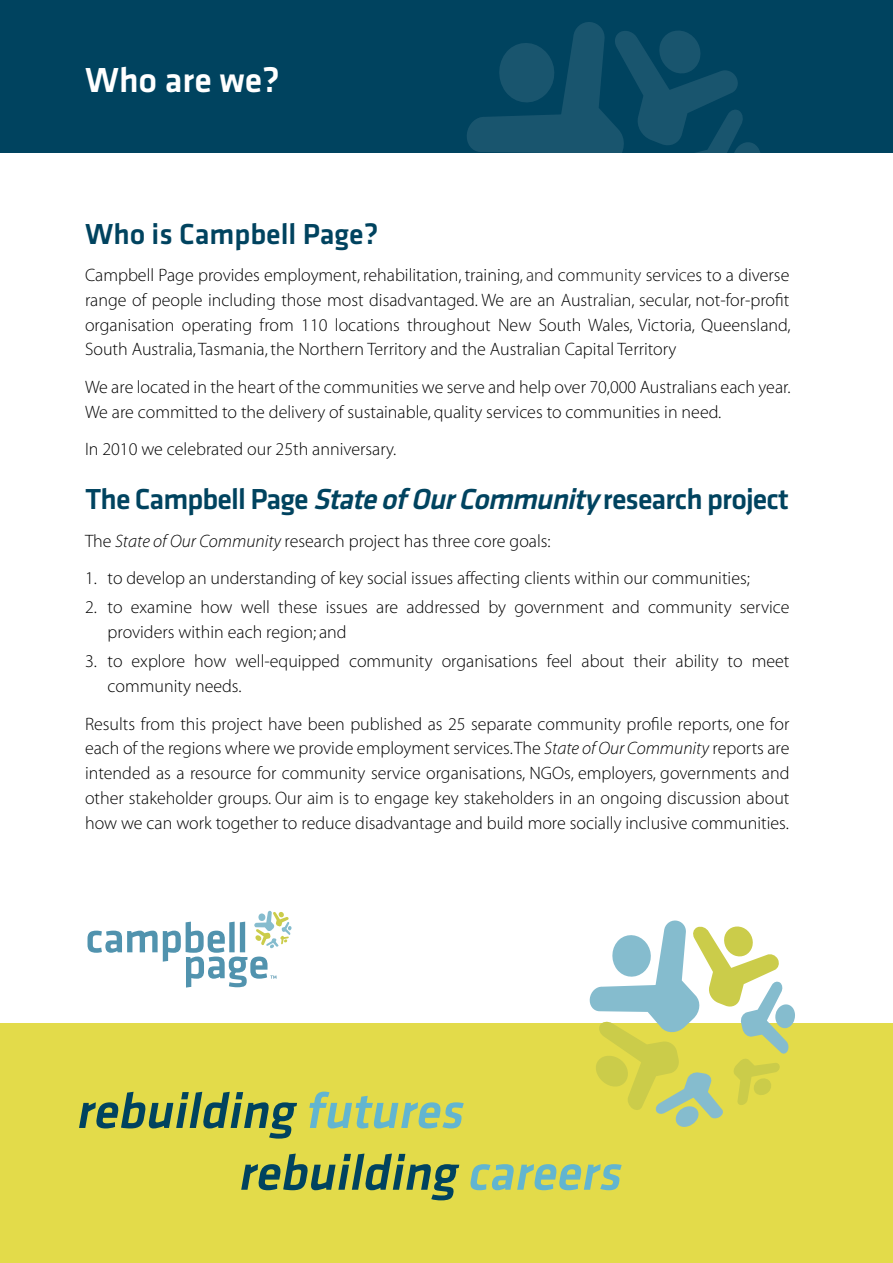
<style>
.page{position:relative;width:893px;height:1263px;background:#fff}
.page>*{position:absolute;margin:0;border:0;box-sizing:border-box;transform-origin:0 0}
.t1{font:italic 500 51.45px/61.8px "Klavika Basic";color:#00435f}
.t2{font:500 36px "Klavika Basic";color:#fff}
.t3{font:500 30px "Klavika Basic";letter-spacing:-.03em;color:#00435f}
.t4{font:500 30px "Klavika Basic";color:#00435f}
.t5{font:18px/24.8px "Myriad MM 215 600";color:#000}
.s1{font-style:italic}
.s2{font-family:"Myriad MM It 215 600"}
.s3{color:#62b5d0}
</style>
<div class="page">
<div style="left:0;top:1024px;width:893px;height:239px;background:#e3db4a"></div>
<div style="left:0;top:0;width:893px;height:152px;background:#00435f"></div>
<svg style="left:88px;top:911px;width:204px;height:76px"></svg>
<svg style="left:589px;top:920px;width:206px;height:207px"></svg>
<svg style="left:466px;top:22px;width:296px;height:131px"></svg>
<h2 class="t2" style="left:85px;top:56px;width:196px">Who are we?</h2>
<h3 class="t4" style="left:85px;top:213px;width:295px">Who is Campbell Page?</h3>
<p class="t5" style="left:85px;top:264px;width:707px;text-align:justify">Campbell Page provides employment, rehabilitation, training, and community services to a diverse range of people including those most disadvantaged. We are an Australian, secular, not-for-profit organisation operating from 110 locations throughout New South Wales, Victoria, Queensland, South Australia, Tasmania, the Northern Territory and the Australian Capital Territory</p>
<p class="t5" style="left:85px;top:375px;width:708px">We are located in the heart of the communities we serve and help over 70,000 Australians each year.<br>We are committed to the delivery of sustainable, quality services to communities in need.</p>
<p class="t5" style="left:85px;top:438px;width:313px">In 2010 we celebrated our 25th anniversary.</p>
<h3 class="t3" style="left:85px;top:479px;width:705px">The Campbell Page <span class="s1">StateofOurCommunity</span>research project</h3>
<p class="t5" style="left:85px;top:529px;width:468px">The <span class="s2">State of Our Community</span> research project has three core goals:</p>
<p class="t5" style="left:85px;top:567px;width:667px">1. to develop an understanding of key social issues affecting clients within our communities;</p>
<p class="t5" style="left:108px;top:596px;width:683px;text-indent:-22px">2. to examine how well these issues are addressed by government and community service providers within each region; and</p>
<p class="t5" style="left:108px;top:650px;width:683px;text-indent:-22px">3. to explore how well-equipped community organisations feel about their ability to meet community needs.</p>
<p class="t5" style="left:85px;top:712px;width:706px;text-align:justify">Results from this project have been published as 25 separate community profile reports, one for each of the regions where we provide employment services.The <span class="s2">State of Our Community</span> reports are intended as a resource for community service organisations, NGOs, employers, governments and other stakeholder groups. Our aim is to engage key stakeholders in an ongoing discussion about how we can work together to reduce disadvantage and build more socially inclusive communities.</p>
<h1 class="t1" style="left:238px;top:1079px;width:396px;text-indent:-162px">rebuilding <span class="s3">futures </span>rebuilding <span class="s3">careers</span></h1>
</div>
